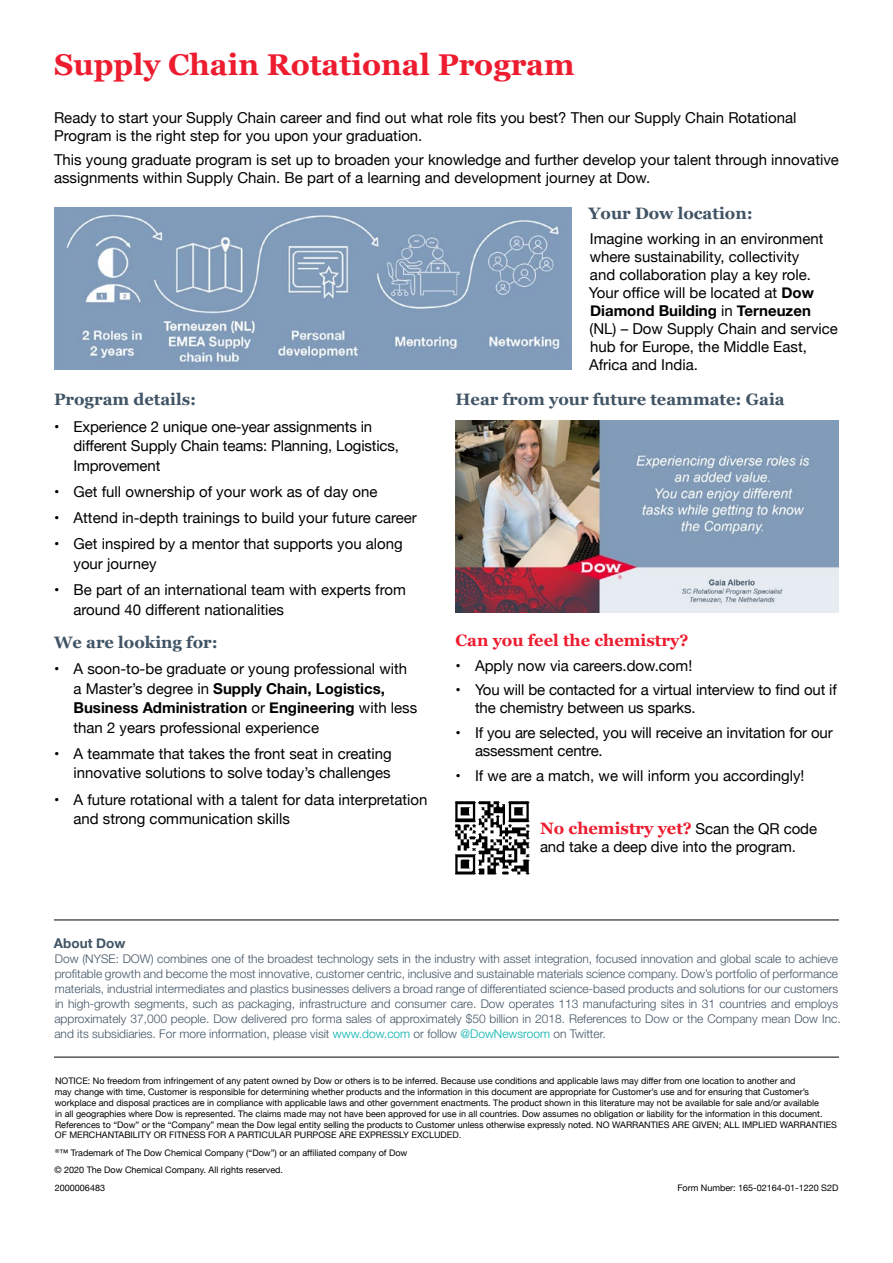
<style>
.page{position:relative;width:893px;height:1263px;background:#fff}
.page>*{position:absolute;margin:0;border:0;box-sizing:border-box;transform-origin:0 0}
.t1{font:700 30px "Georgia";color:#ed1c2f}
.t2{font:700 16.5px "Georgia";color:#415465}
.t3{font:700 16.5px "Georgia";color:#ed1c2f}
.t4{font:15px/18px "Helvetica Neue";color:#000}
.t5{font:700 13.5px "Helvetica Neue";color:#415465}
.t6{font:300 12px/15px "Helvetica Neue";color:#415465}
.t7{font:9px/10.8px "Helvetica Neue";color:#000}
.s1{font-weight:700}
.s2{font-family:"Helvetica Neue";font-weight:400;font-size:15px;color:#000}
.s3{color:#00b2ad}
</style>
<div class="page">
<img style="left:455px;top:421px;width:384px;height:192px">
<hr style="left:54px;top:1057px;width:785px;height:1px;background:#000">
<hr style="left:54px;top:920px;width:785px;height:1px;background:#000">
<img style="left:455px;top:801px;width:75px;height:73px">
<img style="left:54px;top:210px;width:517px;height:160px">
<h1 class="t1" style="left:54px;top:45px;width:522px">Supply Chain Rotational Program</h1>
<p class="t4" style="left:54px;top:109px;width:744px">Ready to start your Supply Chain career and find out what role fits you best? Then our Supply Chain Rotational<br>Program is the right step for you upon your graduation.</p>
<p class="t4" style="left:54px;top:152px;width:786px">This young graduate program is set up to broaden your knowledge and further develop your talent through innovative assignments within Supply Chain. Be part of a learning and development journey at Dow.</p>
<p class="t2" style="left:54px;top:389px;width:144px">Program details:</p>
<p class="t4" style="left:74px;top:417px;width:327px;line-height:19.5px;text-indent:-19px">• Experience 2 unique one-year assignments in different Supply Chain teams: Planning, Logistics,<br>Improvement</p>
<p class="t4" style="left:54px;top:483px;width:325px">• Get full ownership of your work as of day one</p>
<p class="t4" style="left:54px;top:510px;width:364px">• Attend in-depth trainings to build your future career</p>
<p class="t4" style="left:74px;top:535px;width:331px;line-height:19.5px;text-indent:-20px">• Get inspired by a mentor that supports you along your journey</p>
<p class="t4" style="left:74px;top:581px;width:334px;line-height:19.5px;text-indent:-20px">• Be part of an international team with experts from around 40 different nationalities</p>
<p class="t2" style="left:54px;top:632px;width:165px">We are looking for:</p>
<p class="t4" style="left:74px;top:660px;width:345px;line-height:19.5px;text-indent:-20px">• A soon-to-be graduate or young professional with a Master’s degree in <span class="s1">Supply Chain, Logistics, Business Administration</span> or <span class="s1">Engineering</span> with less than 2 years professional experience</p>
<p class="t4" style="left:54px;top:745px;width:339px;line-height:19.5px;text-align:right">• A teammate that takes the front seat in creating innovative solutions to solve today’s challenges</p>
<p class="t4" style="left:74px;top:790px;width:355px;line-height:19.5px;text-indent:-20px">• A future rotational with a talent for data interpretation and strong communication skills</p>
<p class="t2" style="left:588px;top:203px;width:166px">Your Dow location:</p>
<p class="t4" style="left:589px;top:230px;width:251px">Imagine working in an environment where sustainability, collectivity<br>and collaboration play a key role.<br>Your office will be located at <span class="s1">Dow<br>Diamond Building</span> in <span class="s1">Terneuzen </span>(NL) – Dow Supply Chain and service hub for Europe, the Middle East,<br>Africa and India.</p>
<p class="t2" style="left:455px;top:389px;width:331px">Hear from your future teammate: Gaia</p>
<p class="t3" style="left:455px;top:629px;width:234px">Can you feel the chemistry?</p>
<p class="t4" style="left:455px;top:657px;width:238px">• Apply now via careers.dow.com!</p>
<p class="t4" style="left:475px;top:682px;width:363px;text-indent:-20px">• You will be contacted for a virtual interview to find out if the chemistry between us sparks.</p>
<p class="t4" style="left:475px;top:725px;width:359px;text-indent:-20px">• If you are selected, you will receive an invitation for our assessment centre.</p>
<p class="t4" style="left:455px;top:767px;width:350px">• If we are a match, we will inform you accordingly!</p>
<p class="t3" style="left:540px;top:818px;width:279px">No chemistry yet? <span class="s2">Scan the QR code</span></p>
<p class="t4" style="left:540px;top:839px;width:257px">and take a deep dive into the program.</p>
<p class="t5" style="left:54px;top:932px;width:73px">About Dow</p>
<p class="t6" style="left:54px;top:950px;width:788px">Dow (NYSE: DOW) combines one of the broadest technology sets in the industry with asset integration, focused innovation and global scale to achieve profitable growth and become the most innovative, customer centric, inclusive and sustainable materials science company. Dow’s portfolio of performance materials, industrial intermediates and plastics businesses delivers a broad range of differentiated science-based products and solutions for our customers in high-growth segments, such as packaging, infrastructure and consumer care. Dow operates 113 manufacturing sites in 31 countries and employs approximately 37,000 people. Dow delivered pro forma sales of approximately $50 billion in 2018. References to Dow or the Company mean Dow Inc. and its subsidiaries. For more information, please visit <span class="s3">www.dow.com</span> or follow <span class="s3">@DowNewsroom</span> on Twitter.</p>
<p class="t7" style="left:55px;top:1076px;width:784px">NOTICE: No freedom from infringement of any patent owned by Dow or others is to be inferred. Because use conditions and applicable laws may differ from one location to another and<br>may change with time, Customer is responsible for determining whether products and the information in this document are appropriate for Customer’s use and for ensuring that Customer’s workplace and disposal practices are in compliance with applicable laws and other government enactments. The product shown in this literature may not be available for sale and/or available<br>in all geographies where Dow is represented. The claims made may not have been approved for use in all countries. Dow assumes no obligation or liability for the information in this document.<br>References to “Dow” or the “Company” mean the Dow legal entity selling the products to Customer unless otherwise expressly noted. NO WARRANTIES ARE GIVEN; ALL IMPLIED WARRANTIES OF MERCHANTABILITY OR FITNESS FOR A PARTICULAR PURPOSE ARE EXPRESSLY EXCLUDED.</p>
<p class="t7" style="left:55px;top:1144px;width:354px;line-height:17.5px"><sup>®</sup>™ Trademark of The Dow Chemical Company (“Dow”) or an affiliated company of Dow © 2020 The Dow Chemical Company. All rights reserved.<br>2000006483</p>
<p class="t7" style="left:677px;top:1183px;width:163px">Form Number: 165-02164-01-1220 S2D</p>
</div>
